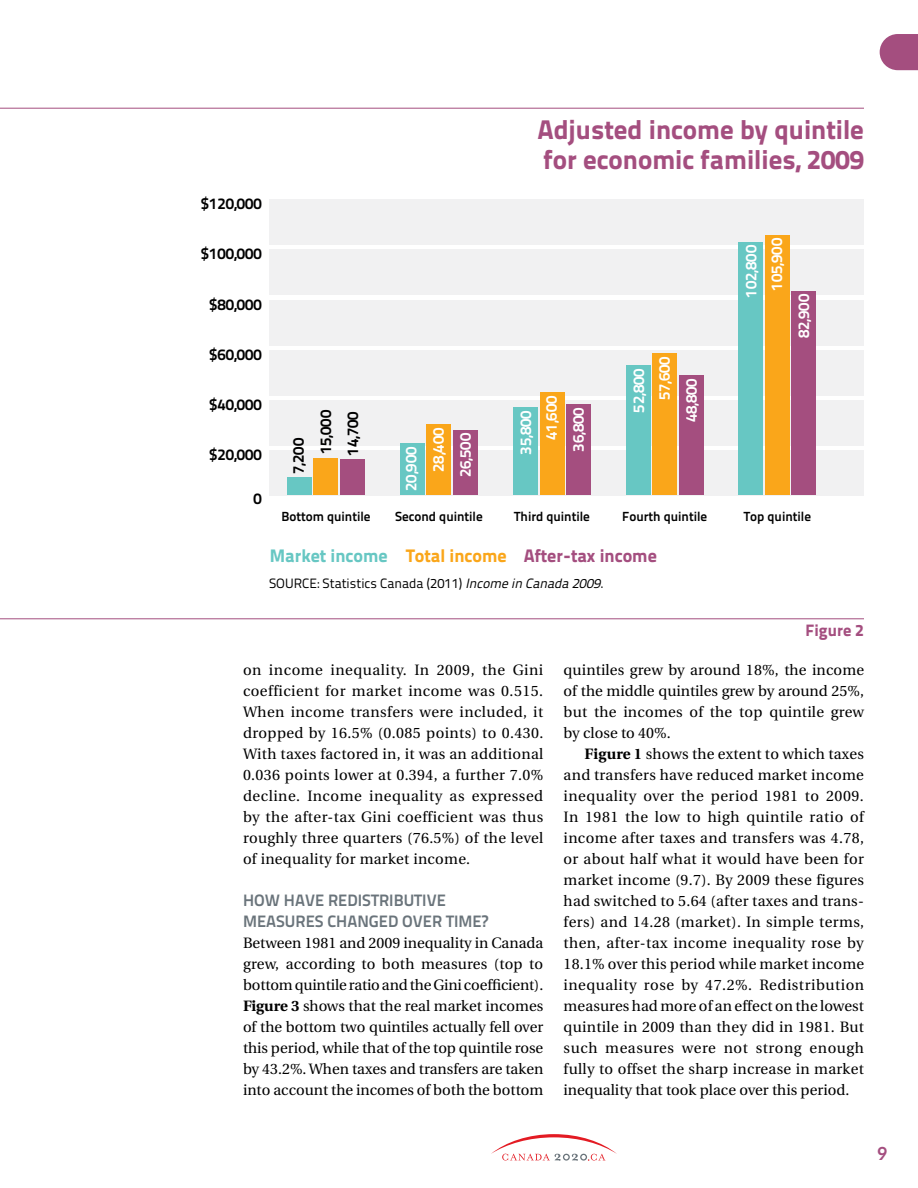
<style>
.page{position:relative;width:918px;height:1188px;background:#fff}
.page>*{position:absolute;margin:0;border:0;box-sizing:border-box;transform-origin:0 0}
.t1{font:800 27px/30px "Titillium Text 22 L";color:#a44e7f}
.t2{font:800 18.15px "Titillium Text 22 L";color:#a44e7f}
.t3{font:700 18px "Lato";color:#a44e7f}
.t4{font:700 16.5px/21px "Titillium Text 22 L";color:#6a747b}
.t5{font:800 16.5px "Titillium Text 22 L";color:#a44e7f}
.t6{font:700 15.6px/27.2px "Titillium Text 22 L";color:#fff;text-align:center}
.t7{font:700 15.6px/27.2px "Titillium Text 22 L";color:#000}
.t8{font:15px/21px "Utopia";color:#000;text-align:justify}
.t9{font:13.5px "Titillium Text 22 L";color:#000}
.t10{font:700 13.2px "Titillium Text 22 L";color:#000}
.s1{color:#67c7c3}
.s2{color:#faa61a}
.s3{font-style:italic}
.s4{font-weight:700}
</style>
<div class="page">
<svg style="left:880px;top:34px;width:38px;height:36px"></svg>
<svg style="left:491px;top:1134px;width:125px;height:26px"></svg>
<div style="left:270px;top:200px;width:594px;height:45px;background:#f1f1f2"></div>
<div style="left:270px;top:250px;width:594px;height:45px;background:#f1f1f2"></div>
<div style="left:270px;top:300px;width:594px;height:45px;background:#f1f1f2"></div>
<div style="left:270px;top:350px;width:594px;height:45px;background:#f1f1f2"></div>
<div style="left:270px;top:400px;width:594px;height:45px;background:#f1f1f2"></div>
<div style="left:270px;top:450px;width:594px;height:45px;background:#f1f1f2"></div>
<div style="left:287px;top:477px;width:25px;height:17px;background:#67c7c3"></div>
<div style="left:313px;top:458px;width:25px;height:36px;background:#faa61a"></div>
<div style="left:340px;top:459px;width:25px;height:35px;background:#a44e7f"></div>
<div style="left:400px;top:443px;width:25px;height:51px;background:#67c7c3"></div>
<div style="left:426px;top:424px;width:25px;height:70px;background:#faa61a"></div>
<div style="left:453px;top:430px;width:25px;height:64px;background:#a44e7f"></div>
<div style="left:513px;top:407px;width:25px;height:87px;background:#67c7c3"></div>
<div style="left:540px;top:392px;width:24px;height:102px;background:#faa61a"></div>
<div style="left:566px;top:404px;width:25px;height:90px;background:#a44e7f"></div>
<div style="left:626px;top:365px;width:25px;height:129px;background:#67c7c3"></div>
<div style="left:652px;top:353px;width:25px;height:141px;background:#faa61a"></div>
<div style="left:679px;top:375px;width:25px;height:119px;background:#a44e7f"></div>
<div style="left:739px;top:242px;width:24px;height:252px;background:#67c7c3"></div>
<div style="left:765px;top:235px;width:25px;height:259px;background:#faa61a"></div>
<div style="left:792px;top:291px;width:24px;height:203px;background:#a44e7f"></div>
<hr style="left:0;top:108px;width:864px;height:1px;background:#a44e7f">
<hr style="left:0;top:619px;width:864px;height:1px;background:#a44e7f">
<p class="t7" style="left:201px;top:189px;width:62px">$120,000</p>
<h1 class="t1" style="left:537px;top:113px;width:328px">Adjusted income by quintile for economic families, 2009</h1>
<p class="t7" style="left:201px;top:239px;width:62px">$100,000</p>
<p class="t7" style="left:209px;top:290px;width:54px">$80,000</p>
<p class="t6" style="left:737px;top:298px;width:54px;rotate:-90deg">102,800</p>
<p class="t6" style="left:762px;top:291px;width:54px;rotate:-90deg">105,900</p>
<p class="t6" style="left:789px;top:338px;width:46px;rotate:-90deg">82,900</p>
<p class="t7" style="left:209px;top:340px;width:54px">$60,000</p>
<p class="t7" style="left:209px;top:390px;width:54px">$40,000</p>
<p class="t7" style="left:209px;top:440px;width:54px">$20,000</p>
<p class="t7" style="left:253px;top:484px;width:10px">0</p>
<p class="t7" style="left:284px;top:474px;width:37px;rotate:-90deg">7,200</p>
<p class="t7" style="left:311px;top:456px;width:47px;rotate:-90deg">15,000<br>14,700</p>
<p class="t6" style="left:397px;top:491px;width:46px;rotate:-90deg">20,900</p>
<p class="t6" style="left:424px;top:477px;width:51px;rotate:-90deg">28,400<br>26,500</p>
<p class="t6" style="left:537px;top:440px;width:46px;rotate:-90deg">41,600</p>
<p class="t6" style="left:511px;top:455px;width:46px;rotate:-90deg">35,800</p>
<p class="t6" style="left:564px;top:452px;width:46px;rotate:-90deg">36,800</p>
<p class="t6" style="left:624px;top:413px;width:46px;rotate:-90deg">52,800</p>
<p class="t6" style="left:650px;top:422px;width:68px;text-align:left;text-indent:22px;rotate:-90deg">57,600<br>48,800</p>
<p class="t10" style="left:281px;top:506px;width:91px">Bottom quintile</p>
<p class="t10" style="left:395px;top:506px;width:89px">Second quintile</p>
<p class="t10" style="left:514px;top:506px;width:77px">Third quintile</p>
<p class="t10" style="left:622px;top:506px;width:86px">Fourth quintile</p>
<p class="t10" style="left:744px;top:506px;width:69px">Top quintile</p>
<p class="t2" style="left:270px;top:541px;width:389px"><span class="s1">Market income</span> <span class="s2">Total income</span> After-tax income</p>
<p class="t9" style="left:269px;top:573px;width:337px">SOURCE: Statistics Canada (2011) <span class="s3">Incomein Canada2009</span>.</p>
<p class="t5" style="left:806px;top:618px;width:60px">Figure 2</p>
<p class="t8" style="left:243px;top:660px;width:302px">on income inequality. In 2009, the Gini coefficient for market income was 0.515.<br>When income transfers were included, it dropped by 16.5% (0.085 points) to 0.430.<br>With taxes factored in, it was an additional 0.036 points lower at 0.394, a further 7.0% decline. Income inequality as expressed by the after-tax Gini coefficient was thus roughly three quarters (76.5%) of the level of inequality for market income.</p>
<p class="t4" style="left:243px;top:889px;width:247px">HOW HAVE REDISTRIBUTIVE<br>MEASURES CHANGED OVER TIME?</p>
<p class="t8" style="left:243px;top:933px;width:302px">Between 1981 and 2009 inequality in Canada grew, according to both measures (top to bottom quintile ratio and the Gini coefficient).<br><span class="s4">Figure 3</span> shows that the real market incomes of the bottom two quintiles actually fell over this period, while that of the top quintile rose by 43.2%. When taxes and transfers are taken into account the incomes of both the bottom</p>
<p class="t8" style="left:564px;top:660px;width:302px">quintiles grew by around 18%, the income of the middle quintiles grew by around 25%, but the incomes of the top quintile grew by close to 40%.</p>
<p class="t8" style="left:564px;top:744px;width:302px;text-indent:21px"><span class="s4">Figure 1</span> shows the extent to which taxes and transfers have reduced market income inequality over the period 1981 to 2009.<br>In 1981 the low to high quintile ratio of income after taxes and transfers was 4.78, or about half what it would have been for market income (9.7). By 2009 these figures had switched to 5.64 (after taxes and trans&shy;fers) and 14.28 (market). In simple terms, then, after-tax income inequality rose by 18.1% over this period while market income inequality rose by 47.2%. Redistribution measures had more of an effect on the lowest quintile in 2009 than they did in 1981. But such measures were not strong enough fully to offset the sharp increase in market inequality that took place over this period.</p>
<p class="t3" style="left:877px;top:1142px;width:12px">9</p>
</div>
